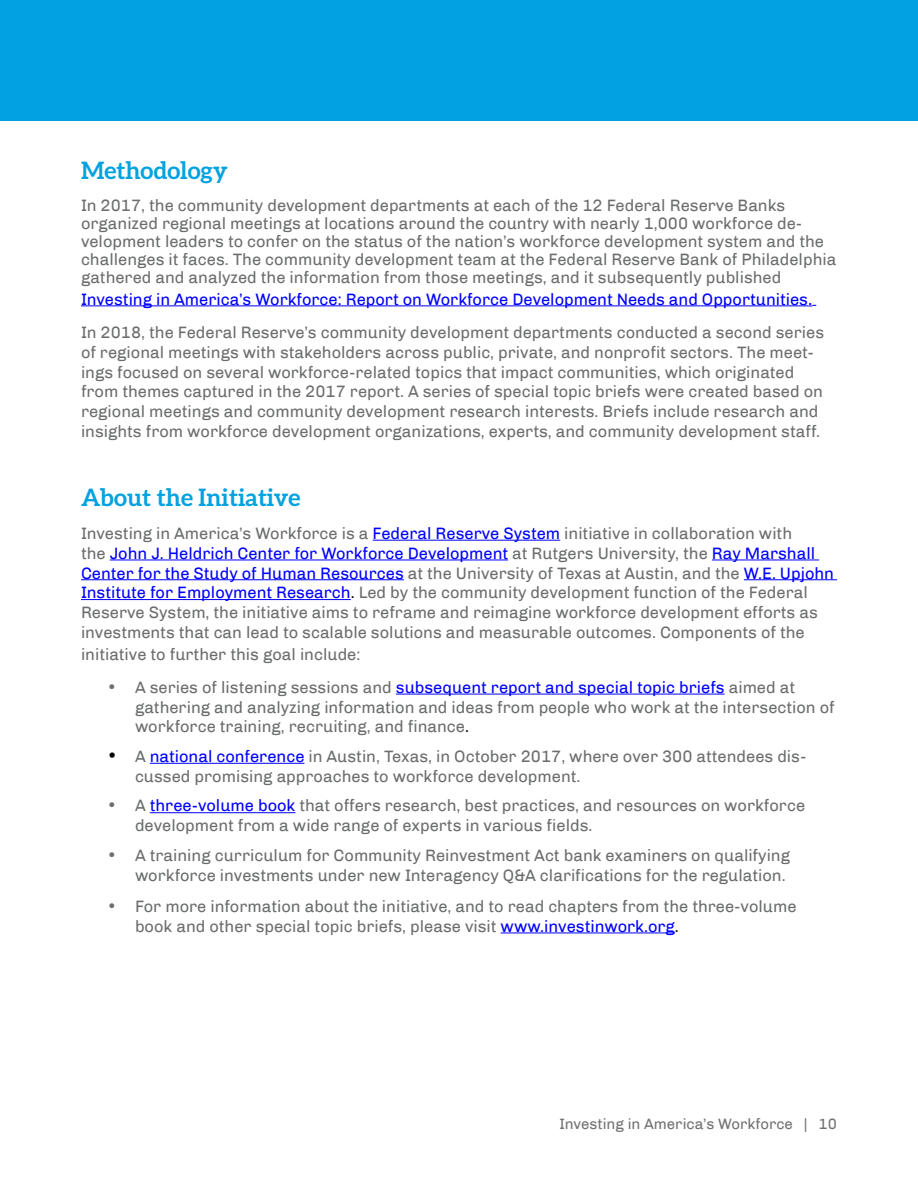
<style>
.page{position:relative;width:918px;height:1188px;background:#fff}
.page>*{position:absolute;margin:0;border:0;box-sizing:border-box;transform-origin:0 0}
.Heading_2{font:700 24px "Aleo";color:#00a2df}
.Pa2{font:16.5px/19.8px "Chivo";color:#6c6e6e}
.Pa2-2{font:16.5px "Chivo";color:#00f}
.t1{font:15px "Chivo";color:#717271}
.s1{font-size:18px}
.s2{color:#00f}
.s3{color:#000}
</style>
<div class="page">
<div style="left:0;top:0;width:918px;height:120px;background:#00a2df"></div>
<hr style="left:81px;top:305px;width:727px;height:1px;background:#00f">
<svg style="left:808px;top:305px;width:8px;height:2px"></svg>
<hr style="left:373px;top:540px;width:187px;height:1px;background:#00f">
<hr style="left:110px;top:560px;width:398px;height:1px;background:#00f">
<hr style="left:712px;top:560px;width:107px;height:1px;background:#00f">
<hr style="left:81px;top:579px;width:323px;height:1px;background:#00f">
<hr style="left:744px;top:579px;width:93px;height:1px;background:#00f">
<hr style="left:81px;top:599px;width:270px;height:1px;background:#00f">
<hr style="left:396px;top:694px;width:329px;height:1px;background:#00f">
<hr style="left:150px;top:763px;width:155px;height:1px;background:#00f">
<hr style="left:150px;top:812px;width:145px;height:1px;background:#00f">
<hr style="left:501px;top:933px;width:174px;height:1px;background:#00f">
<p class="Heading_2" style="left:81px;top:157px;width:148px">Methodology</p>
<p class="Pa2" style="left:81px;top:196px;width:757px;line-height:18px">In 2017, the community development departments at each of the 12 Federal Reserve Banks organized regional meetings at locations around the country with nearly 1,000 workforce de&shy;velopment leaders to confer on the status of the nation’s workforce development system and the challenges it faces. The community development team at the Federal Reserve Bank of Philadelphia gathered and analyzed the information from those meetings, and it subsequently published</p>
<p class="Pa2-2" style="left:81px;top:289px;width:733px">Investing in America’s Workforce: Report on Workforce Development Needs and Opportunities<span class="s1">.</span></p>
<p class="Pa2" style="left:81px;top:322px;width:745px">In 2018, the Federal Reserve’s community development departments conducted a second series of regional meetings with stakeholders across public, private, and nonprofit sectors. The meet&shy;ings focused on several workforce-related topics that impact communities, which originated from themes captured in the 2017 report. A series of special topic briefs were created based on regional meetings and community development research interests. Briefs include research and insights from workforce development organizations, experts, and community development staff.</p>
<p class="Heading_2" style="left:81px;top:483px;width:221px">About the Initiative</p>
<p class="Pa2" style="left:81px;top:523px;width:755px">Investing in America’s Workforce is a <span class="s2">Federal Reserve System</span> initiative in collaboration with<br>the <span class="s2">John J. Heldrich Center for Workforce Development</span> at Rutgers University, the <span class="s2">Ray Marshall Center for the Study of Human Resources</span> at the University of Texas at Austin, and the <span class="s2">W.E. Upjohn Institute for Employment Research</span><span class="s3">.</span> Led by the community development function of the Federal Reserve System, the initiative aims to reframe and reimagine workforce development efforts as investments that can lead to scalable solutions and measurable outcomes. Components of the</p>
<p class="Pa2" style="left:81px;top:644px;width:281px">initiative to further this goal include:</p>
<p class="Pa2" style="left:135px;top:677px;width:701px;text-indent:-27px">• A series of listening sessions and <span class="s2">subsequent report and special topic briefs</span> aimed at gathering and analyzing information and ideas from people who work at the intersection of workforce training, recruiting, and finance<span class="s3">.</span></p>
<p class="Pa2" style="left:135px;top:747px;width:673px;text-indent:-27px"><span class="s3">•</span> A <span class="s2">national conference</span> in Austin, Texas, in October 2017, where over 300 attendees dis&shy;cussed promising approaches to workforce development.</p>
<p class="Pa2" style="left:135px;top:796px;width:672px;text-indent:-27px">• A <span class="s2">three-volume book</span> that offers research, best practices, and resources on workforce development from a wide range of experts in various fields.</p>
<p class="Pa2" style="left:108px;top:845px;width:684px;text-align:right">• A training curriculum for Community Reinvestment Act bank examiners on qualifying workforce investments under new Interagency Q&amp;A clarifications for the regulation.</p>
<p class="Pa2" style="left:135px;top:897px;width:663px;text-indent:-27px">• For more information about the initiative, and to read chapters from the three-volume book and other special topic briefs, please visit <span class="s2">www.investinwork.org</span><span class="s3">.</span></p>
<p class="t1" style="left:559px;top:1115px;width:279px">Investing in America’s Workforce | 10</p>
</div>
